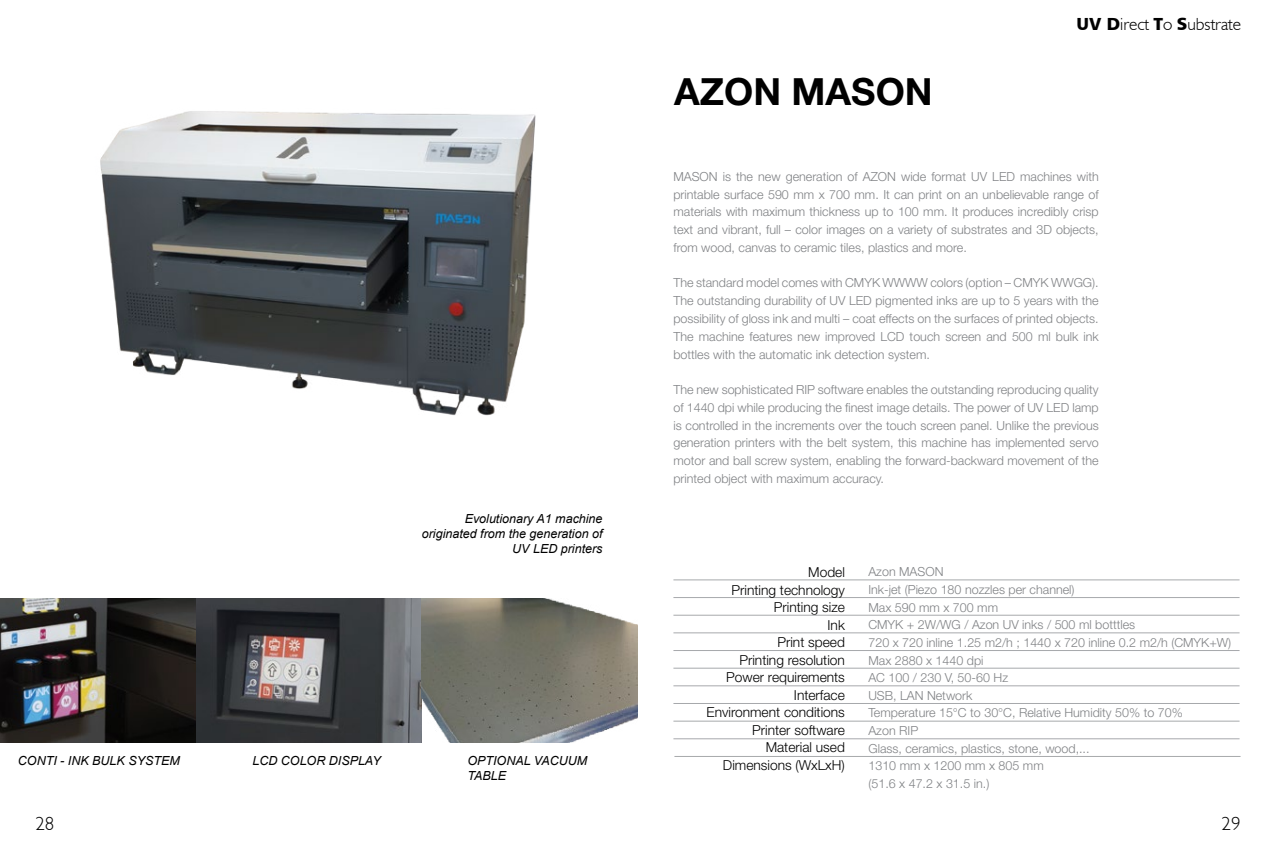
<style>
.page{position:relative;width:1276px;height:851px;background:#fff}
.page>*{position:absolute;margin:0;border:0;box-sizing:border-box;transform-origin:0 0}
.t1{font:700 37.5px "Helvetica Neue LT Std";color:#000}
.t2{font:300 18.75px "Humanist 521 BT";color:#000}
.t3{font:300 17.5px "Humanist 521 BT";color:#000}
.t4{font:300 13.75px/17.5px "Helvetica Neue LT Std";color:#000;text-align:right}
.t5{font:300 12.5px/17.8px "Helvetica Neue LT Std";color:#808285;text-align:justify}
.t6{font:italic 12.5px/15px "Arial";color:#000}
.s1{font-family:"Humanist 777 BT Black B";font-weight:400}
</style>
<div class="page">
<hr style="left:673px;top:579px;width:566px;height:1px;background:#a7a9ac">
<hr style="left:673px;top:597px;width:566px;height:1px;background:#a7a9ac">
<hr style="left:673px;top:632px;width:566px;height:1px;background:#a7a9ac">
<hr style="left:673px;top:650px;width:566px;height:1px;background:#a7a9ac">
<hr style="left:673px;top:667px;width:566px;height:1px;background:#a7a9ac">
<hr style="left:673px;top:685px;width:566px;height:1px;background:#a7a9ac">
<hr style="left:673px;top:703px;width:566px;height:1px;background:#a7a9ac">
<hr style="left:673px;top:720px;width:566px;height:1px;background:#a7a9ac">
<hr style="left:673px;top:738px;width:566px;height:1px;background:#a7a9ac">
<hr style="left:674px;top:756px;width:566px;height:1px;background:#a7a9ac">
<hr style="left:673px;top:615px;width:566px;height:1px;background:#a7a9ac">
<img style="left:100px;top:111px;width:436px;height:305px">
<img style="left:0;top:598px;width:196px;height:144px">
<img style="left:196px;top:598px;width:442px;height:144px">
<h1 class="t1" style="left:674px;top:68px;width:260px">AZON MASON</h1>
<h3 class="t3" style="left:1076px;top:13px;width:166px"><span class="s1">UV D</span>irect <span class="s1">T</span>o <span class="s1">S</span>ubstrate</h3>
<p class="t6" style="left:422px;top:511px;width:182px;text-align:right">Evolutionary A1 machine originated from the generation of<br>UV LED printers</p>
<p class="t6" style="left:18px;top:752px;width:163px">CONTI - INK BULK SYSTEM</p>
<p class="t6" style="left:252px;top:752px;width:130px">LCD COLOR DISPLAY</p>
<p class="t6" style="left:467px;top:752px;width:121px">OPTIONAL VACUUM<br>TABLE</p>
<p class="t5" style="left:673px;top:167px;width:427px">MASON is the new generation of AZON wide format UV LED machines with printable surface 590 mm x 700 mm. It can print on an unbelievable range of materials with maximum thickness up to 100 mm. It produces incredibly crisp text and vibrant, full – color images on a variety of substrates and 3D objects, from wood, canvas to ceramic tiles, plastics and more.</p>
<p class="t5" style="left:673px;top:274px;width:427px">The standard model comes with CMYK WWWW colors (option – CMYK WWGG).<br>The outstanding durability of UV LED pigmented inks are up to 5 years with the possibility of gloss ink and multi – coat effects on the surfaces of printed objects.<br>The machine features new improved LCD touch screen and 500 ml bulk ink bottles with the automatic ink detection system.</p>
<p class="t5" style="left:673px;top:380px;width:427px">The new sophisticated RIP software enables the outstanding reproducing quality of 1440 dpi while producing the finest image details. The power of UV LED lamp is controlled in the increments over the touch screen panel. Unlike the previous generation printers with the belt system, this machine has implemented servo motor and ball screw system, enabling the forward-backward movement of the printed object with maximum accuracy.</p>
<p class="t4" style="left:706px;top:563px;width:140px">Model<br>Printing technology<br>Printing size<br>Ink<br>Print speed<br>Printing resolution<br>Power requirements<br>Interface<br>Environment conditions<br>Printer software<br>Material used<br>Dimensions (WxLxH)</p>
<p class="t5" style="left:868px;top:562px;width:364px;text-align:left">Azon MASON<br>Ink-jet (Piezo 180 nozzles per channel)<br>Max 590 mm x 700 mm<br>CMYK + 2W/WG / Azon UV inks / 500 ml botttles<br>720 x 720 inline 1.25 m2/h ; 1440 x 720 inline 0.2 m2/h (CMYK+W)<br>Max 2880 x 1440 dpi<br>AC 100 / 230 V, 50-60 Hz<br>USB, LAN Network<br>Temperature 15°C to 30°C, Relative Humidity 50% to 70%<br>Azon RIP<br>Glass, ceramics, plastics, stone, wood,...<br>1310 mm x 1200 mm x 805 mm<br>(51.6 x 47.2 x 31.5 in.)</p>
<h2 class="t2" style="left:35px;top:811px;width:20px">28</h2>
<h2 class="t2" style="left:1221px;top:811px;width:20px">29</h2>
</div>
